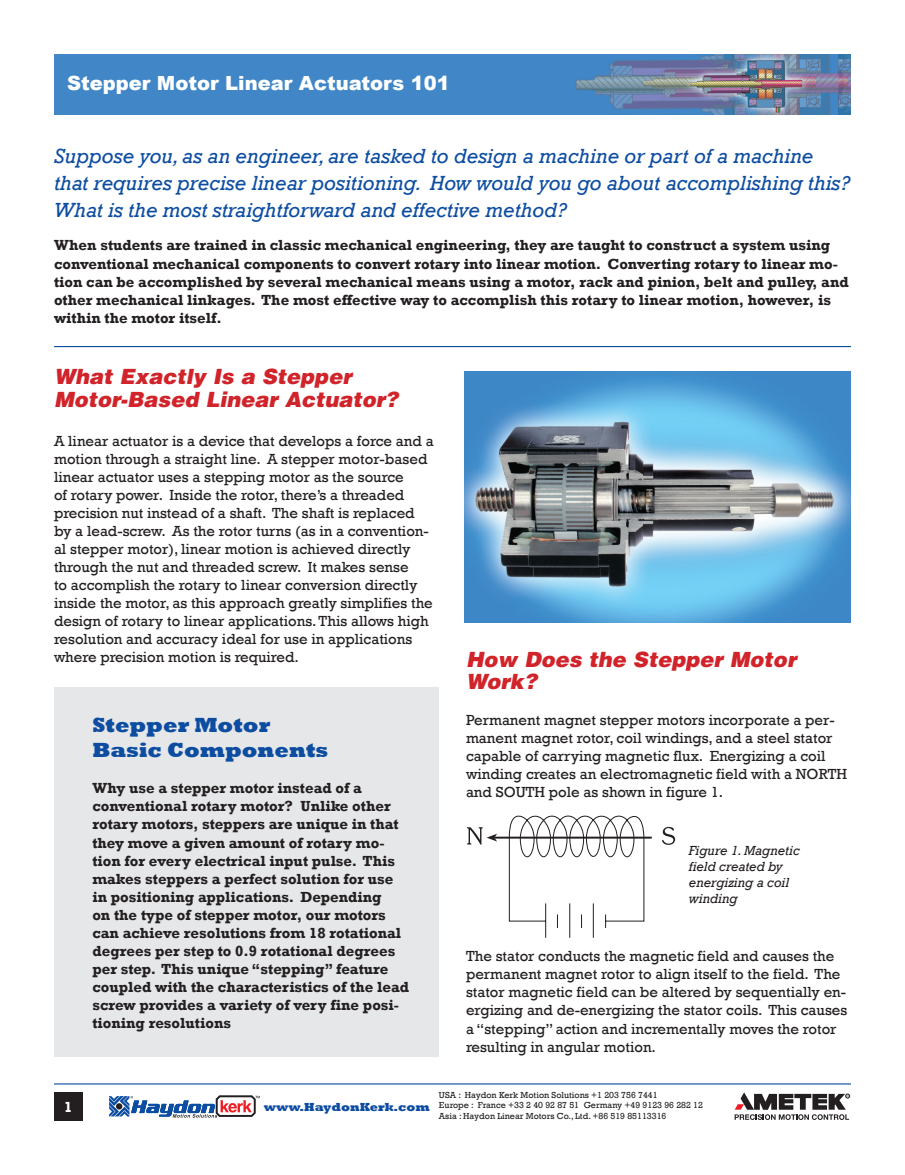
<style>
.page{position:relative;width:905px;height:1175px;background:#fff}
.page>*{position:absolute;margin:0;border:0;box-sizing:border-box;transform-origin:0 0}
.t1{font:italic 21px/27px "Rockwell";color:#0d4da1}
.t2{font:italic 900 21px/22.5px "Helvetica";color:#d1232a}
.t3{font:800 21px/25.2px "Rockwell";color:#0d4da1}
.t4{font:900 19.5px "Arial";color:#fff}
.t5{font:15px/18px "Rockwell";color:#231f20}
.t6{font:700 15px/18px "Rockwell";color:#231f20}
.t7{font:700 15px "Rockwell";color:#fff}
.t8{font:italic 13.5px/16.2px "Rockwell";color:#231f20}
.t9{font:800 12px "Rockwell";color:#0d4da1}
.t10{font:9px/10.5px "Rockwell";color:#231f20}
</style>
<div class="page">
<div style="left:54px;top:687px;width:385px;height:370px;background:#e6e7e9"></div>
<img style="left:54px;top:54px;width:796px;height:60px">
<div style="left:54px;top:1092px;width:29px;height:28px;background:#231f20"></div>
<svg style="left:734px;top:1092px;width:115px;height:27px"></svg>
<svg style="left:109px;top:1095px;width:151px;height:22px"></svg>
<hr style="left:54px;top:1083px;width:796px;height:1px;background:#0d4da1">
<svg style="left:508px;top:815px;width:137px;height:123px"></svg>
<hr style="left:494px;top:836px;width:157px;height:2px;background:#231f20">
<svg style="left:467px;top:827px;width:30px;height:18px"></svg>
<svg style="left:662px;top:827px;width:13px;height:18px"></svg>
<hr style="left:54px;top:346px;width:796px;height:1px;background:#0d4da1">
<img style="left:465px;top:372px;width:385px;height:250px">
<h2 class="t4" style="left:67px;top:69px;width:384px">Stepper Motor Linear Actuators 101</h2>
<h1 class="t1" style="left:54px;top:143px;width:797px">Suppose you, as an engineer, are tasked to design a machine or part of a machine that requires precise linear positioning. How would you go about accomplishing this?<br>What is the most straightforward and effective method?</h1>
<p class="t6" style="left:54px;top:236px;width:796px">When students are trained in classic mechanical engineering, they are taught to construct a system using conventional mechanical components to convert rotary into linear motion. Converting rotary to linear mo&shy;tion can be accomplished by several mechanical means using a motor, rack and pinion, belt and pulley, and other mechanical linkages. The most effective way to accomplish this rotary to linear motion, however, is within the motor itself.</p>
<h1 class="t2" style="left:54px;top:365px;width:345px">What Exactly Is a Stepper<br>Motor-Based Linear Actuator?</h1>
<p class="t5" style="left:54px;top:432px;width:381px">A linear actuator is a device that develops a force and a motion through a straight line. A stepper motor-based linear actuator uses a stepping motor as the source<br>of rotary power. Inside the rotor, there’s a threaded precision nut instead of a shaft. The shaft is replaced by a lead-screw. As the rotor turns (as in a convention&shy;al stepper motor), linear motion is achieved directly through the nut and threaded screw. It makes sense<br>to accomplish the rotary to linear conversion directly inside the motor, as this approach greatly simplifies the design of rotary to linear applications. This allows high resolution and accuracy ideal for use in applications where precision motion is required.</p>
<h1 class="t3" style="left:92px;top:713px;width:238px">Stepper Motor<br>Basic Components</h1>
<p class="t6" style="left:92px;top:779px;width:318px">Why use a stepper motor instead of a conventional rotary motor? Unlike other rotary motors, steppers are unique in that they move a given amount of rotary mo&shy;tion for every electrical input pulse. This makes steppers a perfect solution for use in positioning applications. Depending<br>on the type of stepper motor, our motors can achieve resolutions from 18 rotational degrees per step to 0.9 rotational degrees per step. This unique “stepping” feature coupled with the characteristics of the lead screw provides a variety of very fine posi&shy;tioning resolutions</p>
<h1 class="t2" style="left:466px;top:647px;width:332px">How Does the Stepper Motor<br>Work?</h1>
<p class="t5" style="left:466px;top:711px;width:382px">Permanent magnet stepper motors incorporate a per&shy;manent magnet rotor, coil windings, and a steel stator capable of carrying magnetic flux. Energizing a coil winding creates an electromagnetic field with a NORTH and SOUTH pole as shown in figure 1.</p>
<p class="t8" style="left:688px;top:842px;width:112px">Figure 1. Magnetic field created by energizing a coil winding</p>
<p class="t5" style="left:466px;top:947px;width:383px">The stator conducts the magnetic field and causes the permanent magnet rotor to align itself to the field. The stator magnetic field can be altered by sequentially en&shy;ergizing and de-energizing the stator coils. This causes a “stepping” action and incrementally moves the rotor resulting in angular motion.</p>
<p class="t7" style="left:64px;top:1098px;width:10px">1</p>
<p class="t10" style="left:439px;top:1089px;width:265px">USA : Haydon Kerk Motion Solutions +1 203 756 7441<br>Europe : France +33 2 40 92 87 51 Germany +49 9123 96 282 12<br>Asia : Haydon Linear Motors Co., Ltd. +86 519 85113316</p>
<p class="t9" style="left:264px;top:1100px;width:167px">www.HaydonKerk.com</p>
</div>
